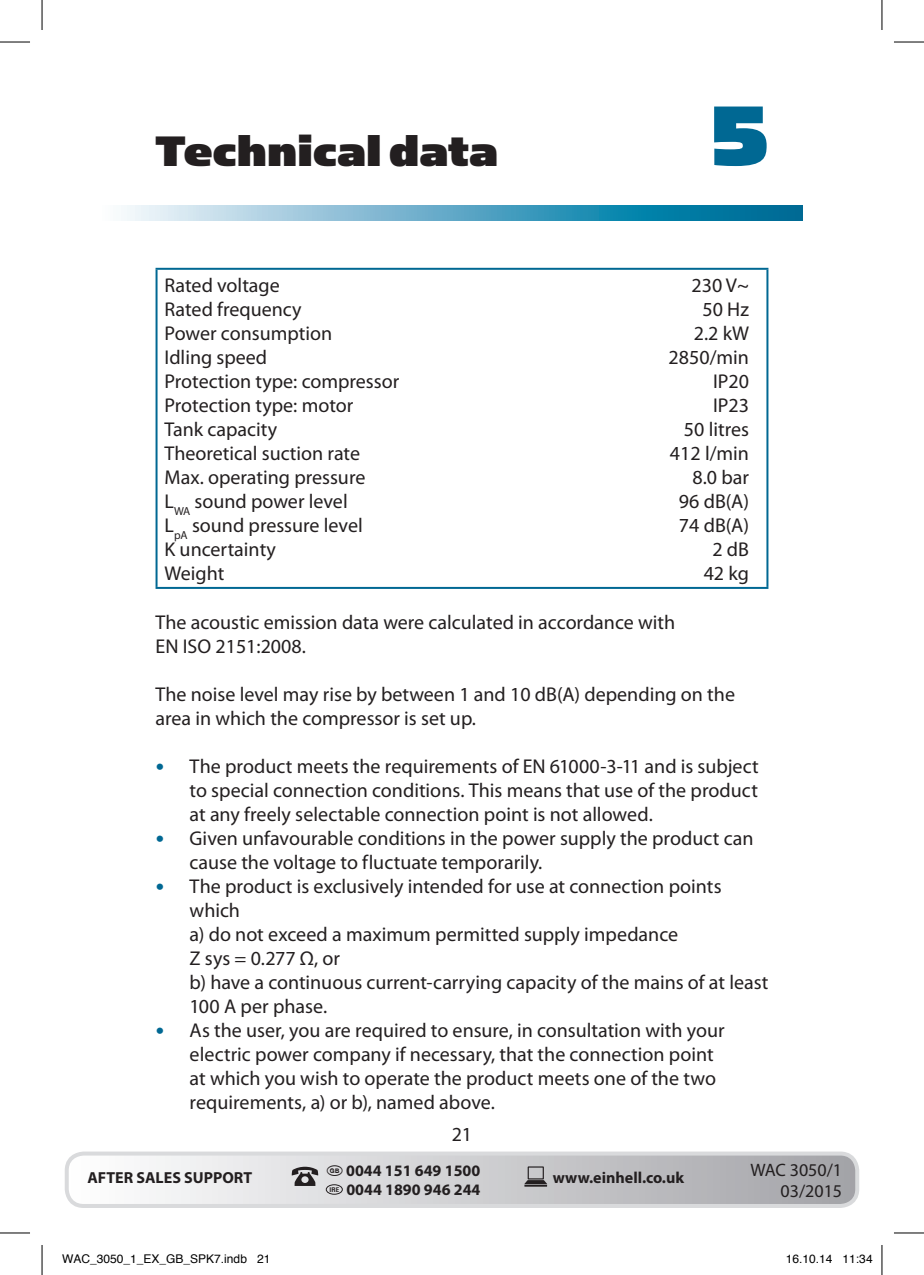
<style>
.page{position:relative;width:924px;height:1275px;background:#fff}
.page>*{position:absolute;margin:0;border:0;box-sizing:border-box;transform-origin:0 0}
.t1{font:96px "Simian Text Gorilla";color:#006893}
.t2{font:48px "Simian Text Gorilla";color:#231f20}
.t3{font:20px/24px "Myriad Pro";color:#231f20}
.t4{font:18px/21.6px "Myriad Pro";color:#231f20;text-align:right}
.t5{font:700 16px/19.2px "Myriad Pro";color:#231f20;text-align:right}
.t6{font:12px "Helvetica";color:#000}
.t7{font:700 condensed 6.2px "Helvetica";color:#231f20;scale:1.11 1}
.s1{font-family:"Frutiger";font-weight:700;font-size:18px;color:#006893}
</style>
<div class="page">
<svg style="left:124px;top:205px;width:678px;height:16px;background:#5fa9c6"></svg>
<div style="left:67px;top:1153px;width:789px;height:53px;background:linear-gradient(to right,#feffff,#a3a3a7);border-radius:17px"></div>
<div style="left:65px;top:1151px;width:793px;height:57px;border:4px solid #d9dadc;border-radius:17px"></div>
<svg style="left:524px;top:1166px;width:23px;height:20px"></svg>
<svg style="left:291px;top:1166px;width:27px;height:20px"></svg>
<div style="left:325px;top:1184px;width:17px;height:10px;border:1px solid #231f20;border-radius:50%"></div>
<hr style="left:155px;top:268px;width:613px;height:2px;background:#006893">
<hr style="left:155px;top:270px;width:2px;height:317px;background:#006893">
<hr style="left:766px;top:270px;width:2px;height:317px;background:#006893">
<hr style="left:155px;top:587px;width:613px;height:2px;background:#006893">
<hr style="left:0;top:42px;width:30px;height:1px;background:#000">
<hr style="left:893px;top:42px;width:30px;height:1px;background:#000">
<hr style="left:0;top:1232px;width:30px;height:1px;background:#000">
<hr style="left:893px;top:1232px;width:30px;height:1px;background:#000">
<hr style="left:42px;top:0;width:1px;height:30px;background:#000">
<hr style="left:42px;top:1245px;width:1px;height:30px;background:#000">
<hr style="left:881px;top:0;width:1px;height:30px;background:#000">
<hr style="left:881px;top:1245px;width:1px;height:30px;background:#000">
<h2 class="t2" style="left:155px;top:124px;width:344px">Technical data</h2>
<h1 class="t1" style="left:710px;top:82px;width:59px">5</h1>
<p class="t3" style="left:164px;top:273px;width:117px">Rated voltage</p>
<p class="t3" style="left:691px;top:273px;width:59px">230 V~</p>
<p class="t3" style="left:164px;top:297px;width:138px">Rated frequency</p>
<p class="t3" style="left:702px;top:297px;width:48px">50 Hz</p>
<p class="t3" style="left:164px;top:321px;width:169px">Power consumption</p>
<p class="t3" style="left:693px;top:321px;width:57px">2.2 kW</p>
<p class="t3" style="left:164px;top:345px;width:104px">Idling speed</p>
<p class="t3" style="left:668px;top:345px;width:82px">2850/min</p>
<p class="t3" style="left:164px;top:369px;width:236px">Protection type: compressor</p>
<p class="t3" style="left:712px;top:369px;width:37px">IP20</p>
<p class="t3" style="left:164px;top:393px;width:190px">Protection type: motor</p>
<p class="t3" style="left:712px;top:393px;width:37px">IP23</p>
<p class="t3" style="left:164px;top:417px;width:114px">Tank capacity</p>
<p class="t3" style="left:683px;top:417px;width:67px">50 litres</p>
<p class="t3" style="left:164px;top:441px;width:197px">Theoretical suction rate</p>
<p class="t3" style="left:669px;top:441px;width:81px">412 l/min</p>
<p class="t3" style="left:164px;top:465px;width:202px">Max. operating pressure</p>
<p class="t3" style="left:692px;top:465px;width:58px">8.0 bar</p>
<p class="t3" style="left:164px;top:489px;width:184px">L<sub>WA</sub> sound power level</p>
<p class="t3" style="left:678px;top:489px;width:72px">96 dB(A)</p>
<p class="t3" style="left:164px;top:513px;width:200px">L<sub>pA</sub> sound pressure level</p>
<p class="t3" style="left:678px;top:513px;width:72px">74 dB(A)</p>
<p class="t3" style="left:164px;top:537px;width:113px">K uncertainty</p>
<p class="t3" style="left:712px;top:537px;width:38px">2 dB</p>
<p class="t3" style="left:164px;top:561px;width:61px">Weight</p>
<p class="t3" style="left:703px;top:561px;width:47px">42 kg</p>
<p class="t3" style="left:155px;top:610px;width:521px">The acoustic emission data were calculated in accordance with<br>EN ISO 2151:2008.</p>
<p class="t3" style="left:155px;top:682px;width:580px">The noise level may rise by between 1 and 10 dB(A) depending on the area in which the compressor is set up.</p>
<p class="t3" style="left:189px;top:754px;width:570px;text-align:justify;text-indent:-34px"><span class="s1">•</span> The product meets the requirements of EN 61000-3-11 and is subject to special connection conditions. This means that use of the product at any freely selectable connection point is not allowed.</p>
<p class="t3" style="left:189px;top:826px;width:565px;text-indent:-34px"><span class="s1">•</span> Given unfavourable conditions in the power supply the product can cause the voltage to fluctuate temporarily.</p>
<p class="t3" style="left:189px;top:874px;width:580px;text-indent:-34px"><span class="s1">•</span> The product is exclusively intended for use at connection points which<br>a) do not exceed a maximum permitted supply impedance<br>Z sys = 0.277 Ω, or<br>b) have a continuous current-carrying capacity of the mains of at least 100 A per phase.</p>
<p class="t3" style="left:189px;top:1018px;width:536px;text-indent:-34px"><span class="s1">•</span> As the user, you are required to ensure, in consultation with your electric power company if necessary, that the connection point at which you wish to operate the product meets one of the two requirements, a) or b), named above.</p>
<p class="t3" style="left:451px;top:1122px;width:22px">21</p>
<p class="t5" style="left:327px;top:1160px;width:155px"><sup>t</sup> 0044 151 649 1500<br>0044 1890 946 244</p>
<p class="t5" style="left:87px;top:1167px;width:166px">AFTER SALES SUPPORT</p>
<p class="t5" style="left:552px;top:1167px;width:133px">www.einhell.co.uk</p>
<p class="t7" style="left:329px;top:1186px;width:10px">IRE</p>
<p class="t4" style="left:750px;top:1159px;width:93px">WAC 3050/1<br>03/2015</p>
<p class="t6" style="left:62px;top:1249px;width:210px">WAC_3050_1_EX_GB_SPK7.indb 21</p>
<p class="t6" style="left:785px;top:1249px;width:88px">16.10.14 11:34</p>
</div>
